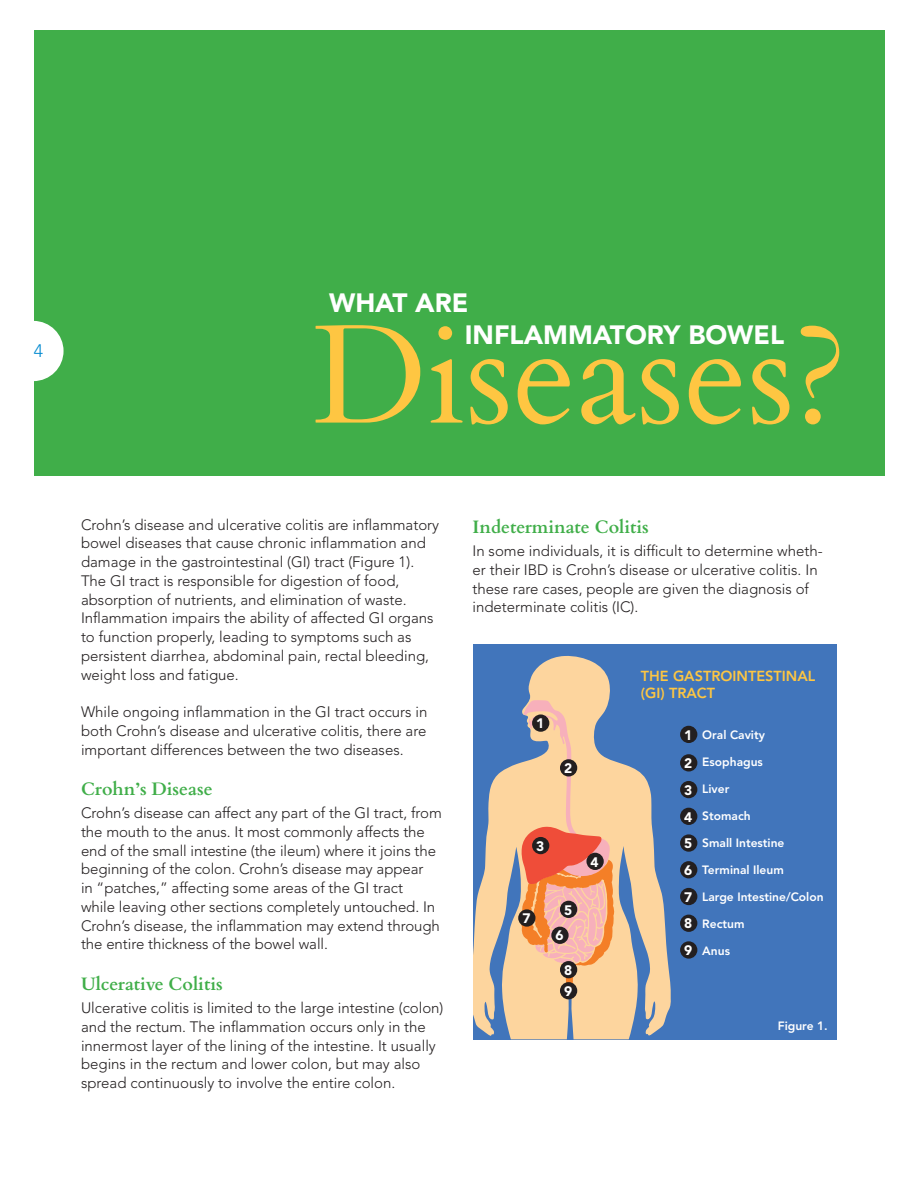
<style>
.page{position:relative;width:918px;height:1188px;background:#fff}
.page>*{position:absolute;margin:0;border:0;box-sizing:border-box;transform-origin:0 0}
.t1{font:140.25px "Cardo";color:#fec642}
.t2{font:900 26.25px "Avenir";color:#fff}
.Subhead{font:700 18px "Cardo";color:#40ae49}
.t3{font:300 18px "Avenir";color:#0089cf}
.Body_Copy{font:300 15px/18.8px "Avenir";color:#231f20}
.t4{font:800 14.4px/17.4px "Avenir";color:#fec642}
.t5{font:900 13.65px "Avenir";color:#fff}
.t6{font:800 12px "Avenir";color:#fff}
</style>
<div class="page">
<div style="left:34px;top:31px;width:851px;height:445px;background:#40ae49"></div>
<div style="left:3px;top:321px;width:61px;height:60px;background:#fff;border-radius:50%"></div>
<div style="left:473px;top:644px;width:364px;height:395px;background:#4175bb"></div>
<svg style="left:473px;top:656px;width:198px;height:383px;fill:#fdd59e"></svg>
<svg style="left:520px;top:700px;width:95px;height:289px;background:#ecb08d"></svg>
<div style="left:560px;top:961px;width:17px;height:17px;background:#231f20;border-radius:50%"></div>
<div style="left:560px;top:759px;width:17px;height:18px;background:#231f20;border-radius:50%"></div>
<div style="left:551px;top:927px;width:18px;height:17px;background:#231f20;border-radius:50%"></div>
<div style="left:532px;top:837px;width:17px;height:17px;background:#231f20;border-radius:50%"></div>
<div style="left:532px;top:714px;width:17px;height:18px;background:#231f20;border-radius:50%"></div>
<div style="left:680px;top:726px;width:17px;height:17px;background:#231f20;border-radius:50%"></div>
<div style="left:680px;top:754px;width:17px;height:18px;background:#231f20;border-radius:50%"></div>
<div style="left:680px;top:781px;width:17px;height:17px;background:#231f20;border-radius:50%"></div>
<div style="left:680px;top:808px;width:17px;height:17px;background:#231f20;border-radius:50%"></div>
<div style="left:680px;top:834px;width:17px;height:18px;background:#231f20;border-radius:50%"></div>
<div style="left:680px;top:861px;width:17px;height:17px;background:#231f20;border-radius:50%"></div>
<div style="left:680px;top:888px;width:17px;height:17px;background:#231f20;border-radius:50%"></div>
<div style="left:680px;top:915px;width:17px;height:17px;background:#231f20;border-radius:50%"></div>
<div style="left:680px;top:941px;width:17px;height:18px;background:#231f20;border-radius:50%"></div>
<div style="left:586px;top:853px;width:18px;height:17px;background:#231f20;border-radius:50%"></div>
<div style="left:560px;top:901px;width:17px;height:17px;background:#231f20;border-radius:50%"></div>
<div style="left:518px;top:909px;width:17px;height:18px;background:#231f20;border-radius:50%"></div>
<div style="left:560px;top:982px;width:17px;height:17px;background:#231f20;border-radius:50%"></div>
<p class="t3" style="left:34px;top:341px;width:11px">4</p>
<p class="t2" style="left:329px;top:287px;width:141px">WHAT ARE</p>
<p class="t2" style="left:465px;top:319px;width:321px">INFLAMMATORY BOWEL</p>
<p class="t1" style="left:312px;top:263px;width:537px">Diseases?</p>
<p class="Body_Copy" style="left:81px;top:515px;width:360px">Crohn’s disease and ulcerative colitis are inflammatory bowel diseases that cause chronic inflammation and damage in the gastrointestinal (GI) tract (Figure 1).<br>The GI tract is responsible for digestion of food, absorption of nutrients, and elimination of waste.<br>Inflammation impairs the ability of affected GI organs to function properly, leading to symptoms such as persistent diarrhea, abdominal pain, rectal bleeding, weight loss and fatigue.</p>
<p class="Body_Copy" style="left:81px;top:702px;width:348px;text-align:justify">While ongoing inflammation in the GI tract occurs in both Crohn’s disease and ulcerative colitis, there are important differences between the two diseases.</p>
<p class="Subhead" style="left:81px;top:774px;width:133px">Crohn’s Disease</p>
<p class="Body_Copy" style="left:81px;top:804px;width:362px">Crohn’s disease can affect any part of the GI tract, from the mouth to the anus. It most commonly affects the end of the small intestine (the ileum) where it joins the beginning of the colon. Crohn’s disease may appear<br>in “patches,” affecting some areas of the GI tract<br>while leaving other sections completely untouched. In Crohn’s disease, the inflammation may extend through the entire thickness of the bowel wall.</p>
<p class="Subhead" style="left:81px;top:969px;width:143px">Ulcerative Colitis</p>
<p class="Body_Copy" style="left:81px;top:998px;width:364px">Ulcerative colitis is limited to the large intestine (colon) and the rectum. The inflammation occurs only in the innermost layer of the lining of the intestine. It usually begins in the rectum and lower colon, but may also spread continuously to involve the entire colon.</p>
<p class="Subhead" style="left:472px;top:512px;width:178px">Indeterminate Colitis</p>
<p class="Body_Copy" style="left:472px;top:542px;width:352px">In some individuals, it is difficult to determine wheth&shy;er their IBD is Crohn’s disease or ulcerative colitis. In these rare cases, people are given the diagnosis of indeterminate colitis (IC).</p>
<p class="t5" style="left:536px;top:715px;width:10px">1</p>
<p class="t5" style="left:564px;top:760px;width:10px">2</p>
<p class="t5" style="left:536px;top:838px;width:10px">3</p>
<p class="t5" style="left:522px;top:910px;width:10px">7</p>
<p class="t5" style="left:564px;top:902px;width:10px">5</p>
<p class="t5" style="left:556px;top:927px;width:10px">6</p>
<p class="t5" style="left:564px;top:962px;width:10px">8</p>
<p class="t5" style="left:564px;top:983px;width:10px">9</p>
<p class="t5" style="left:591px;top:854px;width:10px">4</p>
<p class="t4" style="left:641px;top:667px;width:176px">THE GASTROINTESTINAL (GI) TRACT</p>
<p class="t6" style="left:702px;top:728px;width:64px">Oral Cavity</p>
<p class="t6" style="left:702px;top:755px;width:62px">Esophagus</p>
<p class="t6" style="left:702px;top:782px;width:29px">Liver</p>
<p class="t6" style="left:702px;top:809px;width:50px">Stomach</p>
<p class="t6" style="left:702px;top:836px;width:84px">Small Intestine</p>
<p class="t6" style="left:702px;top:863px;width:83px">Terminal Ileum</p>
<p class="t6" style="left:702px;top:890px;width:123px">Large Intestine/Colon</p>
<p class="t6" style="left:702px;top:917px;width:44px">Rectum</p>
<p class="t6" style="left:702px;top:944px;width:29px">Anus</p>
<p class="t5" style="left:684px;top:727px;width:10px">1</p>
<p class="t5" style="left:684px;top:755px;width:10px">2</p>
<p class="t5" style="left:684px;top:782px;width:10px">3</p>
<p class="t5" style="left:684px;top:809px;width:10px">4</p>
<p class="t5" style="left:684px;top:835px;width:10px">5</p>
<p class="t5" style="left:684px;top:862px;width:10px">6</p>
<p class="t5" style="left:684px;top:889px;width:10px">7</p>
<p class="t5" style="left:684px;top:915px;width:10px">8</p>
<p class="t5" style="left:684px;top:942px;width:10px">9</p>
<p class="t6" style="left:778px;top:1019px;width:52px">Figure 1.</p>
</div>
